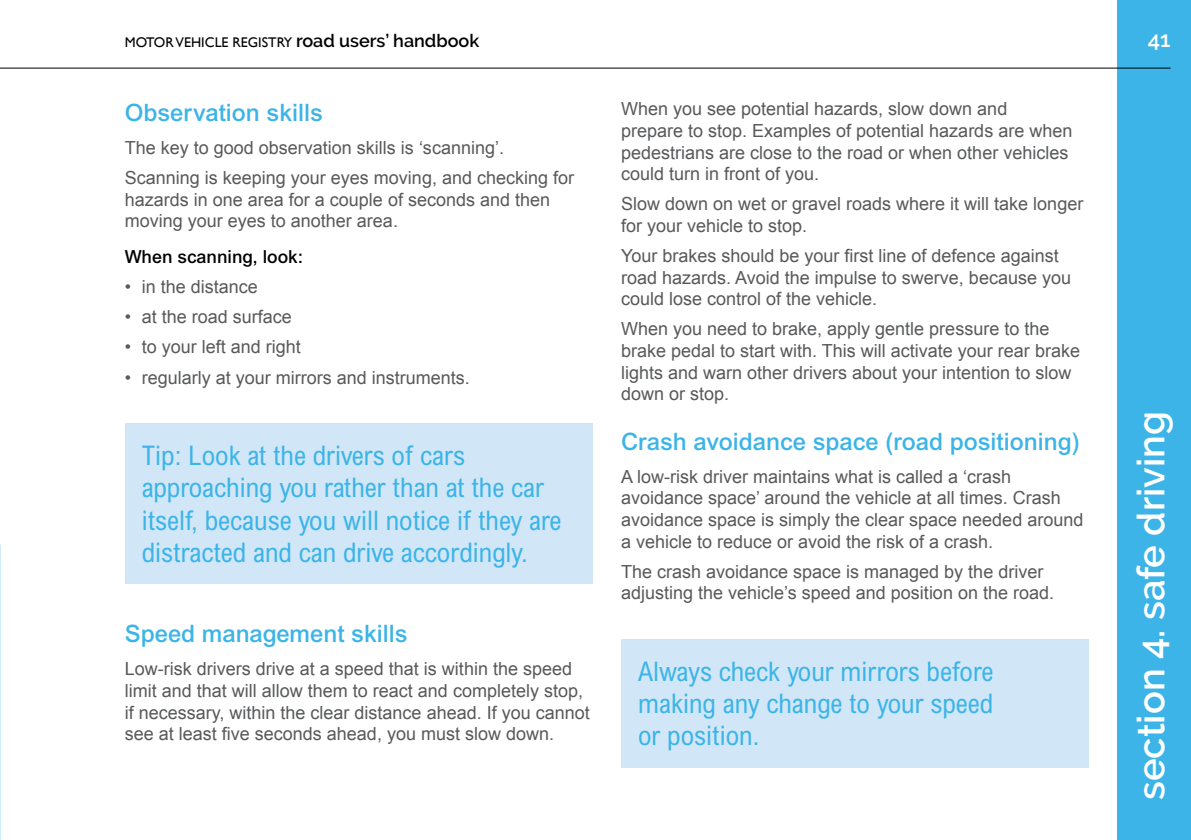
<style>
.page{position:relative;width:1191px;height:840px;background:#fff}
.page>*{position:absolute;margin:0;border:0;box-sizing:border-box;transform-origin:0 0}
.t1{font:600 38px "Raleway";color:#fff}
.t2{font:condensed 27px/32px "Arial";color:#3cb4e7}
.t3{font:500 24px "Arial";color:#3cb4e7}
.t4{font:600 22px "Raleway";color:#fff}
.t5{font:18px/21.6px "Arial";color:#58595b}
.t6{font:500 18px "Arial";color:#000}
.t7{font:14px "Gill Sans";color:#000}
.s1{font-family:"Raleway";font-weight:600;font-size:18px}
</style>
<div class="page">
<div style="left:1117px;top:0;width:74px;height:839px;background:#3cb4e7"></div>
<hr style="left:0;top:68px;width:1170px;height:1px;background:#000">
<div style="left:125px;top:423px;width:467px;height:161px;background:#d1e7f8"></div>
<div style="left:621px;top:639px;width:468px;height:128px;background:#d1e7f8"></div>
<p class="t7" style="left:125px;top:34px;width:356px">MOTOR VEHICLE REGISTRY <span class="s1">road users’ handbook</span></p>
<h3 class="t3" style="left:125px;top:98px;width:199px">Observation skills</h3>
<p class="t5" style="left:125px;top:133px;width:451px;line-height:30px">The key to good observation skills is ‘scanning’.<br>Scanning is keeping your eyes moving, and checking for</p>
<p class="t5" style="left:125px;top:188px;width:427px">hazards in one area for a couple of seconds and then moving your eyes to another area.</p>
<p class="t6" style="left:125px;top:246px;width:180px">When scanning, look:</p>
<p class="t5" style="left:125px;top:276px;width:135px">• in the distance</p>
<p class="t5" style="left:125px;top:306px;width:169px">• at the road surface</p>
<p class="t5" style="left:125px;top:336px;width:178px">• to your left and right</p>
<p class="t5" style="left:125px;top:366px;width:347px">• regularly at your mirrors and instruments.</p>
<h2 class="t2" style="left:142px;top:439px;width:421px">Tip: Look at the drivers of cars approaching you rather than at the car itself, because you will notice if they are distracted and can drive accordingly.</h2>
<h3 class="t3" style="left:125px;top:619px;width:284px">Speed management skills</h3>
<p class="t5" style="left:125px;top:658px;width:466px">Low-risk drivers drive at a speed that is within the speed limit and that will allow them to react and completely stop, if necessary, within the clear distance ahead. If you cannot see at least five seconds ahead, you must slow down.</p>
<p class="t5" style="left:621px;top:98px;width:453px">When you see potential hazards, slow down and prepare to stop. Examples of potential hazards are when pedestrians are close to the road or when other vehicles could turn in front of you.</p>
<p class="t5" style="left:621px;top:193px;width:464px">Slow down on wet or gravel roads where it will take longer for your vehicle to stop.</p>
<p class="t5" style="left:621px;top:245px;width:451px">Your brakes should be your first line of defence against road hazards. Avoid the impulse to swerve, because you could lose control of the vehicle.</p>
<p class="t5" style="left:621px;top:318px;width:460px">When you need to brake, apply gentle pressure to the brake pedal to start with. This will activate your rear brake lights and warn other drivers about your intention to slow down or stop.</p>
<h3 class="t3" style="left:621px;top:427px;width:460px">Crash avoidance space (road positioning)</h3>
<p class="t5" style="left:621px;top:465px;width:464px">A low-risk driver maintains what is called a ‘crash avoidance space’ around the vehicle at all times. Crash avoidance space is simply the clear space needed around a vehicle to reduce or avoid the risk of a crash.</p>
<p class="t5" style="left:621px;top:560px;width:434px">The crash avoidance space is managed by the driver adjusting the vehicle’s speed and position on the road.</p>
<h2 class="t2" style="left:638px;top:654px;width:357px;text-align:justify">Always check your mirrors before making any change to your speed or position.</h2>
<p class="t4" style="left:1147px;top:27px;width:24px">41</p>
<h1 class="t1" style="left:1129px;top:799px;width:390px;rotate:-90deg">section 4. safe driving</h1>
</div>
